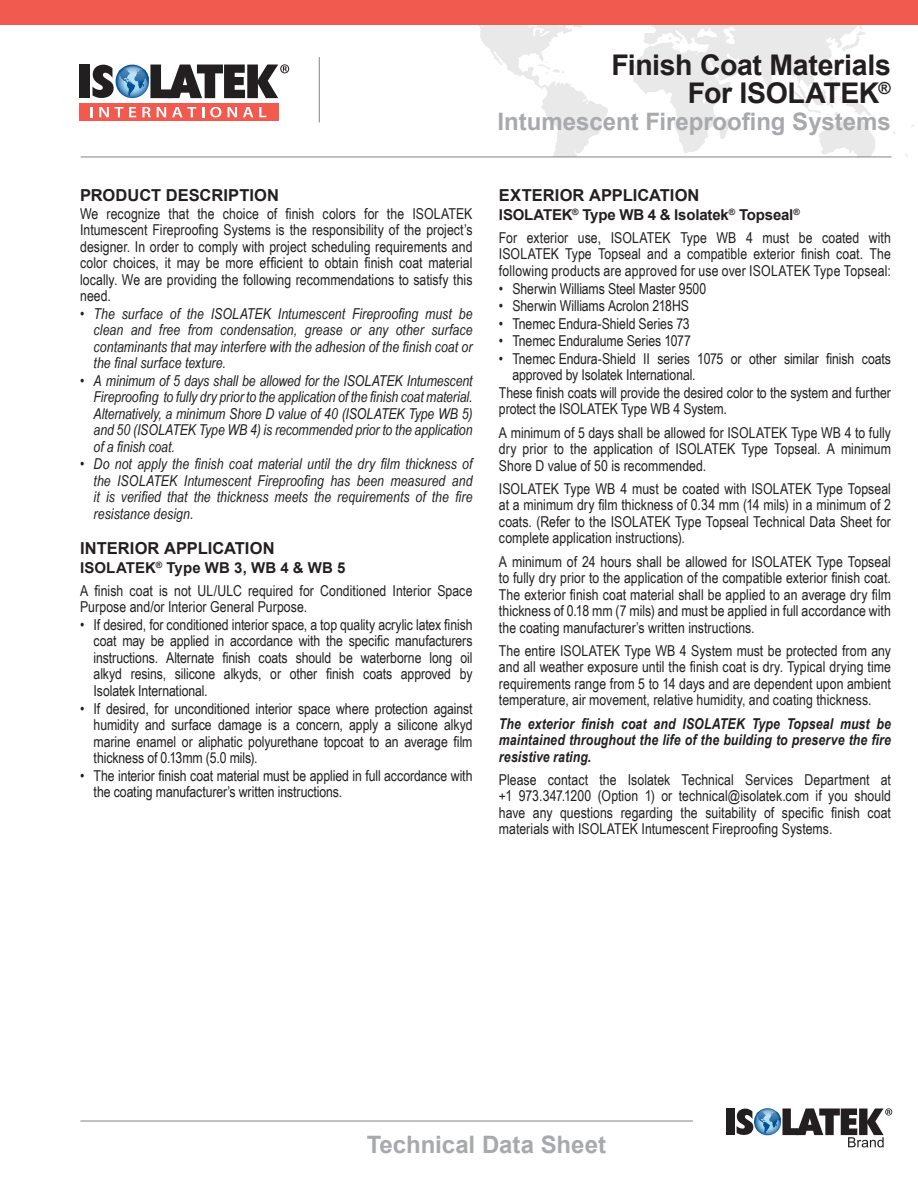
<style>
.page{position:relative;width:918px;height:1188px;background:#fff}
.page>*{position:absolute;margin:0;border:0;box-sizing:border-box;transform-origin:0 0}
.t1{font:700 28.5px/28.5px "Arial";letter-spacing:-.01em;color:#231f20;text-align:right}
.Subhead{font:700 24px "Arial";color:#a8a9ad}
.t2{font:700 16.5px "Arial";letter-spacing:.005em;color:#231f20}
.bullets{font:15px/16.5px "Arial Narrow";letter-spacing:-.005em;color:#231f20;text-align:justify}
.t3{font:italic 15px/16.5px "Arial Narrow";color:#231f20;text-align:justify}
.t4{font:italic 700 15px/16.5px "Arial Narrow";letter-spacing:.01em;color:#231f20;text-align:justify}
.t5{font:700 15px "Arial";letter-spacing:-.01em;color:#231f20}
.t6{font:700 15px "Arial";letter-spacing:.01em;color:#231f20}
</style>
<div class="page">
<hr style="left:80px;top:1121px;width:613px;height:1px;background:#808285">
<svg style="left:479px;top:25px;width:435px;height:131px"></svg>
<hr style="left:319px;top:57px;width:1px;height:65px;background:#808285">
<div style="left:0;top:0;width:918px;height:25px;background:#f05a4f"></div>
<hr style="left:81px;top:157px;width:810px;height:1px;background:#808285">
<div style="left:80px;top:65px;width:10px;height:33px;background:#231f20"></div>
<div style="left:79px;top:103px;width:200px;height:18px;background:#f05a4f"></div>
<svg style="left:90px;top:107px;width:3px;height:10px"></svg>
<svg style="left:99px;top:107px;width:24px;height:10px"></svg>
<svg style="left:129px;top:107px;width:7px;height:10px"></svg>
<svg style="left:142px;top:107px;width:9px;height:10px"></svg>
<svg style="left:157px;top:107px;width:9px;height:10px"></svg>
<svg style="left:172px;top:107px;width:24px;height:10px"></svg>
<svg style="left:202px;top:107px;width:2px;height:10px"></svg>
<svg style="left:210px;top:107px;width:11px;height:10px"></svg>
<svg style="left:228px;top:107px;width:9px;height:10px"></svg>
<svg style="left:243px;top:107px;width:10px;height:10px"></svg>
<svg style="left:259px;top:107px;width:7px;height:10px"></svg>
<svg style="left:92px;top:64px;width:197px;height:34px"></svg>
<div style="left:726px;top:1108px;width:9px;height:27px;background:#231f20"></div>
<svg style="left:736px;top:1108px;width:156px;height:39px"></svg>
<p class="t2" style="left:80px;top:184px;width:200px">PRODUCT DESCRIPTION</p>
<p class="bullets" style="left:80px;top:204px;width:394px">We recognize that the choice of finish colors for the ISOLATEK Intumescent Fireproofing Systems is the responsibility of the project’s designer. In order to comply with project scheduling requirements and color choices, it may be more efficient to obtain finish coat material locally. We are providing the following recommendations to satisfy this need.</p>
<p class="t3" style="left:94px;top:305px;width:380px;text-indent:-14px">• The surface of the ISOLATEK Intumescent Fireproofing must be clean and free from condensation, grease or any other surface contaminants that may interfere with the adhesion of the finish coat or the final surface texture.</p>
<p class="t3" style="left:94px;top:372px;width:380px;text-indent:-14px">• A minimum of 5 days shall be allowed for the ISOLATEK Intumescent Fireproofing to fully dry prior to the application of the finish coat material.<br>Alternatively, a minimum Shore D value of 40 (ISOLATEK Type WB 5) and 50 (ISOLATEK Type WB 4) is recommended prior to the application of a finish coat.</p>
<p class="t3" style="left:94px;top:455px;width:380px;text-indent:-14px">• Do not apply the finish coat material until the dry film thickness of the ISOLATEK Intumescent Fireproofing has been measured and it is verified that the thickness meets the requirements of the fire resistance design.</p>
<p class="t2" style="left:80px;top:537px;width:196px">INTERIOR APPLICATION</p>
<p class="t6" style="left:80px;top:557px;width:267px">ISOLATEK<sup>®</sup> Type WB 3, WB 4 &amp; WB 5</p>
<p class="bullets" style="left:80px;top:582px;width:394px">A finish coat is not UL/ULC required for Conditioned Interior Space<br>Purpose and/or Interior General Purpose.</p>
<p class="bullets" style="left:94px;top:616px;width:380px;text-indent:-14px">• If desired, for conditioned interior space, a top quality acrylic latex finish coat may be applied in accordance with the specific manufacturers instructions. Alternate finish coats should be waterborne long oil alkyd resins, silicone alkyds, or other finish coats approved by Isolatek International.</p>
<p class="bullets" style="left:94px;top:699px;width:380px;text-indent:-14px">• If desired, for unconditioned interior space where protection against humidity and surface damage is a concern, apply a silicone alkyd marine enamel or aliphatic polyurethane topcoat to an average film thickness of 0.13mm (5.0 mils).</p>
<p class="bullets" style="left:94px;top:766px;width:380px;text-indent:-14px">• The interior finish coat material must be applied in full accordance with the coating manufacturer’s written instructions.</p>
<p class="t1" style="left:611px;top:51px;width:281px">Finish Coat Materials<br>For ISOLATEK<sup>®</sup></p>
<p class="Subhead" style="left:498px;top:104px;width:395px">Intumescent Fireproofing Systems</p>
<p class="t2" style="left:499px;top:184px;width:202px">EXTERIOR APPLICATION</p>
<p class="t5" style="left:499px;top:204px;width:303px">ISOLATEK<sup>®</sup> Type WB 4 &amp; Isolatek<sup>®</sup> Topseal<sup>®</sup></p>
<p class="bullets" style="left:499px;top:229px;width:394px">For exterior use, ISOLATEK Type WB 4 must be coated with ISOLATEK Type Topseal and a compatible exterior finish coat. The following products are approved for use over ISOLATEK Type Topseal:</p>
<p class="bullets" style="left:499px;top:279px;width:209px">• Sherwin Williams Steel Master 9500</p>
<p class="bullets" style="left:499px;top:297px;width:192px">• Sherwin Williams Acrolon 218HS</p>
<p class="bullets" style="left:499px;top:315px;width:192px">• Tnemec Endura-Shield Series 73</p>
<p class="bullets" style="left:499px;top:332px;width:193px">• Tnemec Enduralume Series 1077</p>
<p class="bullets" style="left:512px;top:350px;width:380px;text-indent:-14px">• Tnemec Endura-Shield II series 1075 or other similar finish coats approved by Isolatek International.</p>
<p class="bullets" style="left:499px;top:384px;width:394px">These finish coats will provide the desired color to the system and further protect the ISOLATEK Type WB 4 System.</p>
<p class="bullets" style="left:499px;top:424px;width:394px">A minimum of 5 days shall be allowed for ISOLATEK Type WB 4 to fully dry prior to the application of ISOLATEK Type Topseal. A minimum Shore D value of 50 is recommended.</p>
<p class="bullets" style="left:499px;top:480px;width:394px">ISOLATEK Type WB 4 must be coated with ISOLATEK Type Topseal at a minimum dry film thickness of 0.34 mm (14 mils) in a minimum of 2 coats. (Refer to the ISOLATEK Type Topseal Technical Data Sheet for complete application instructions).</p>
<p class="bullets" style="left:499px;top:553px;width:394px">A minimum of 24 hours shall be allowed for ISOLATEK Type Topseal to fully dry prior to the application of the compatible exterior finish coat.<br>The exterior finish coat material shall be applied to an average dry film thickness of 0.18 mm (7 mils) and must be applied in full accordance with the coating manufacturer’s written instructions.</p>
<p class="bullets" style="left:499px;top:642px;width:394px">The entire ISOLATEK Type WB 4 System must be protected from any and all weather exposure until the finish coat is dry. Typical drying time requirements range from 5 to 14 days and are dependent upon ambient temperature, air movement, relative humidity, and coating thickness.</p>
<p class="t4" style="left:499px;top:714px;width:394px">The exterior finish coat and ISOLATEK Type Topseal must be maintained throughout the life of the building to preserve the fire resistive rating.</p>
<p class="bullets" style="left:499px;top:771px;width:394px">Please contact the Isolatek Technical Services Department at +1 973.347.1200 (Option 1) or technical@isolatek.com if you should have any questions regarding the suitability of specific finish coat materials with ISOLATEK Intumescent Fireproofing Systems.</p>
<p class="Subhead" style="left:367px;top:1127px;width:241px">Technical Data Sheet</p>
</div>
